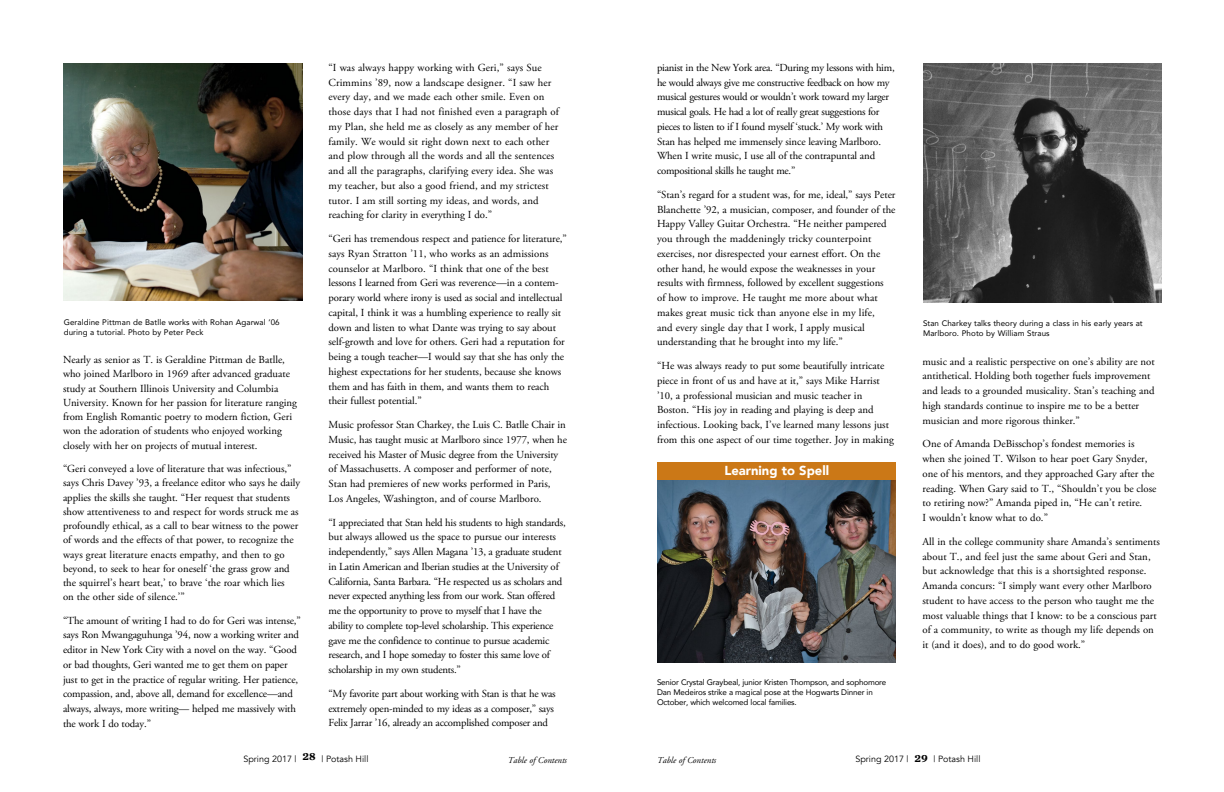
<style>
.page{position:relative;width:1224px;height:792px;background:#fff}
.page>*{position:absolute;margin:0;border:0;box-sizing:border-box;transform-origin:0 0}
.t1{font:900 13px "Avenir";color:#fff}
.t2{font:700 11px "Chronicle Text G1";color:#000}
.t3{font:10.8px/14.7px "Adobe Garamond Pro";color:#000}
.t4{font:10.8px/14.7px "Adobe Garamond Pro";letter-spacing:-.02em;color:#000}
.t5{font:10.8px/14.7px "Adobe Garamond Pro";letter-spacing:-.025em;color:#000}
.t6{font:9px "Avenir";color:#000}
.t7{font:italic 9px "Adobe Garamond Pro";color:#000}
.t8{font:8px/10px "Avenir";letter-spacing:.01em;color:#000}
.t9{font:8px/10px "Avenir";letter-spacing:-.02em;color:#000}
</style>
<div class="page">
<img style="left:657px;top:480px;width:239px;height:183px">
<div style="left:657px;top:462px;width:239px;height:18px;background:#cb7817"></div>
<img style="left:64px;top:63px;width:238px;height:238px">
<img style="left:923px;top:63px;width:239px;height:239px">
<p class="t5" style="left:657px;top:60px;width:239px">pianist in the New York area. “During my lessons with him, he would always give me constructive feedback on how my musical gestures would or wouldn’t work toward my larger musical goals. He had a lot of really great suggestions for pieces to listen to if I found myself ‘stuck.’ My work with Stan has helped me immensely since leaving Marlboro.<br>When I write music, I use all of the contrapuntal and compositional skills he taught me.”</p>
<p class="t3" style="left:657px;top:187px;width:240px">“Stan’s regard for a student was, for me, ideal,” says Peter Blanchette ’92, a musician, composer, and founder of the Happy Valley Guitar Orchestra. “He neither pampered you through the maddeningly tricky counterpoint exercises, nor disrespected your earnest effort. On the other hand, he would expose the weaknesses in your results with firmness, followed by excellent suggestions<br>of how to improve. He taught me more about what makes great music tick than anyone else in my life,<br>and every single day that I work, I apply musical understanding that he brought into my life.”</p>
<p class="t3" style="left:657px;top:359px;width:238px">“He was always ready to put some beautifully intricate piece in front of us and have at it,” says Mike Harrist ’10, a professional musician and music teacher in Boston. “His joy in reading and playing is deep and infectious. Looking back, I’ve learned many lessons just from this one aspect of our time together. Joy in making</p>
<p class="t3" style="left:923px;top:354px;width:234px">music and a realistic perspective on one’s ability are not antithetical. Holding both together fuels improvement and leads to a grounded musicality. Stan’s teaching and high standards continue to inspire me to be a better musician and more rigorous thinker.”</p>
<p class="t3" style="left:329px;top:60px;width:232px">“I was always happy working with Geri,” says Sue Crimmins ’89, now a landscape designer. “I saw her every day, and we made each other smile. Even on those days that I had not finished even a paragraph of my Plan, she held me as closely as any member of her family. We would sit right down next to each other and plow through all the words and all the sentences and all the paragraphs, clarifying every idea. She was my teacher, but also a good friend, and my strictest tutor. I am still sorting my ideas, and words, and reaching for clarity in everything I do.”</p>
<p class="t3" style="left:329px;top:232px;width:240px">“Geri has tremendous respect and patience for literature,” says Ryan Stratton ’11, who works as an admissions counselor at Marlboro. “I think that one of the best lessons I learned from Geri was reverence—in a contem&shy;porary world where irony is used as social and intellectual capital, I think it was a humbling experience to really sit down and listen to what Dante was trying to say about self-growth and love for others. Geri had a reputation for being a tough teacher—I would say that she has only the highest expectations for her students, because she knows them and has faith in them, and wants them to reach their fullest potential.”</p>
<p class="t3" style="left:329px;top:418px;width:240px">Music professor Stan Charkey, the Luis C. Batlle Chair in Music, has taught music at Marlboro since 1977, when he received his Master of Music degree from the University of Massachusetts. A composer and performer of note, Stan had premieres of new works performed in Paris, Los Angeles, Washington, and of course Marlboro.</p>
<p class="t4" style="left:329px;top:515px;width:239px">“I appreciated that Stan held his students to high standards, but always allowed us the space to pursue our interests independently,” says Allen Magana ’13, a graduate student in Latin American and Iberian studies at the University of California, Santa Barbara. “He respected us as scholars and never expected anything less from our work. Stan offered me the opportunity to prove to myself that I have the ability to complete top-level scholarship. This experience gave me the confidence to continue to pursue academic research, and I hope someday to foster this same love of scholarship in my own students.”</p>
<p class="t4" style="left:329px;top:686px;width:229px">“My favorite part about working with Stan is that he was extremely open-minded to my ideas as a composer,” says<br>Felix Jarrar ’16, already an accomplished composer and</p>
<p class="t8" style="left:64px;top:317px;width:217px">Geraldine Pittman de Batlle works with Rohan Agarwal ’06 during a tutorial. Photo by Peter Peck</p>
<p class="t8" style="left:923px;top:318px;width:221px">Stan Charkey talks theory during a class in his early years at<br>Marlboro. Photo by William Straus</p>
<p class="t3" style="left:63px;top:353px;width:236px;line-height:14.3px">Nearly as senior as T. is Geraldine Pittman de Batlle, who joined Marlboro in 1969 after advanced graduate study at Southern Illinois University and Columbia University. Known for her passion for literature ranging from English Romantic poetry to modern fiction, Geri won the adoration of students who enjoyed working closely with her on projects of mutual interest.</p>
<p class="t3" style="left:63px;top:462px;width:239px;line-height:14.3px">“Geri conveyed a love of literature that was infectious,” says Chris Davey ’93, a freelance editor who says he daily applies the skills she taught. “Her request that students show attentiveness to and respect for words struck me as profoundly ethical, as a call to bear witness to the power of words and the effects of that power, to recognize the ways great literature enacts empathy, and then to go beyond, to seek to hear for oneself ‘the grass grow and the squirrel’s heart beat,’ to brave ‘the roar which lies<br>on the other side of silence.’”</p>
<p class="t3" style="left:63px;top:613px;width:239px">“The amount of writing I had to do for Geri was intense,” says Ron Mwangaguhunga ’94, now a working writer and editor in New York City with a novel on the way. “Good or bad thoughts, Geri wanted me to get them on paper just to get in the practice of regular writing. Her patience, compassion, and, above all, demand for excellence—and always, always, more writing— helped me massively with the work I do today.”</p>
<p class="t3" style="left:923px;top:437px;width:236px">One of Amanda DeBisschop’s fondest memories is when she joined T. Wilson to hear poet Gary Snyder, one of his mentors, and they approached Gary after the reading. When Gary said to T., “Shouldn’t you be close to retiring now?” Amanda piped in, “He can’t retire.<br>I wouldn’t know what to do.”</p>
<p class="t3" style="left:923px;top:534px;width:239px">All in the college community share Amanda’s sentiments about T., and feel just the same about Geri and Stan, but acknowledge that this is a shortsighted response.<br>Amanda concurs: “I simply want every other Marlboro student to have access to the person who taught me the most valuable things that I know: to be a conscious part of a community, to write as though my life depends on it (and it does), and to do good work.”</p>
<p class="t1" style="left:724px;top:459px;width:106px">Learning to Spell</p>
<p class="t9" style="left:657px;top:677px;width:231px">Senior Crystal Graybeal, junior Kristen Thompson, and sophomore<br>Dan Medeiros strike a magical pose at the Hogwarts Dinner in<br>October, which welcomed local families.</p>
<p class="t2" style="left:303px;top:747px;width:15px">28</p>
<p class="t7" style="left:508px;top:754px;width:61px">Table of Contents</p>
<p class="t7" style="left:657px;top:754px;width:61px">Table of Contents</p>
<p class="t6" style="left:855px;top:754px;width:55px">Spring 2017 |</p>
<p class="t6" style="left:934px;top:754px;width:48px">| Potash Hill</p>
<p class="t2" style="left:915px;top:749px;width:15px">29</p>
<p class="t6" style="left:243px;top:754px;width:55px">Spring 2017 |</p>
<p class="t6" style="left:322px;top:754px;width:48px">| Potash Hill</p>
</div>
